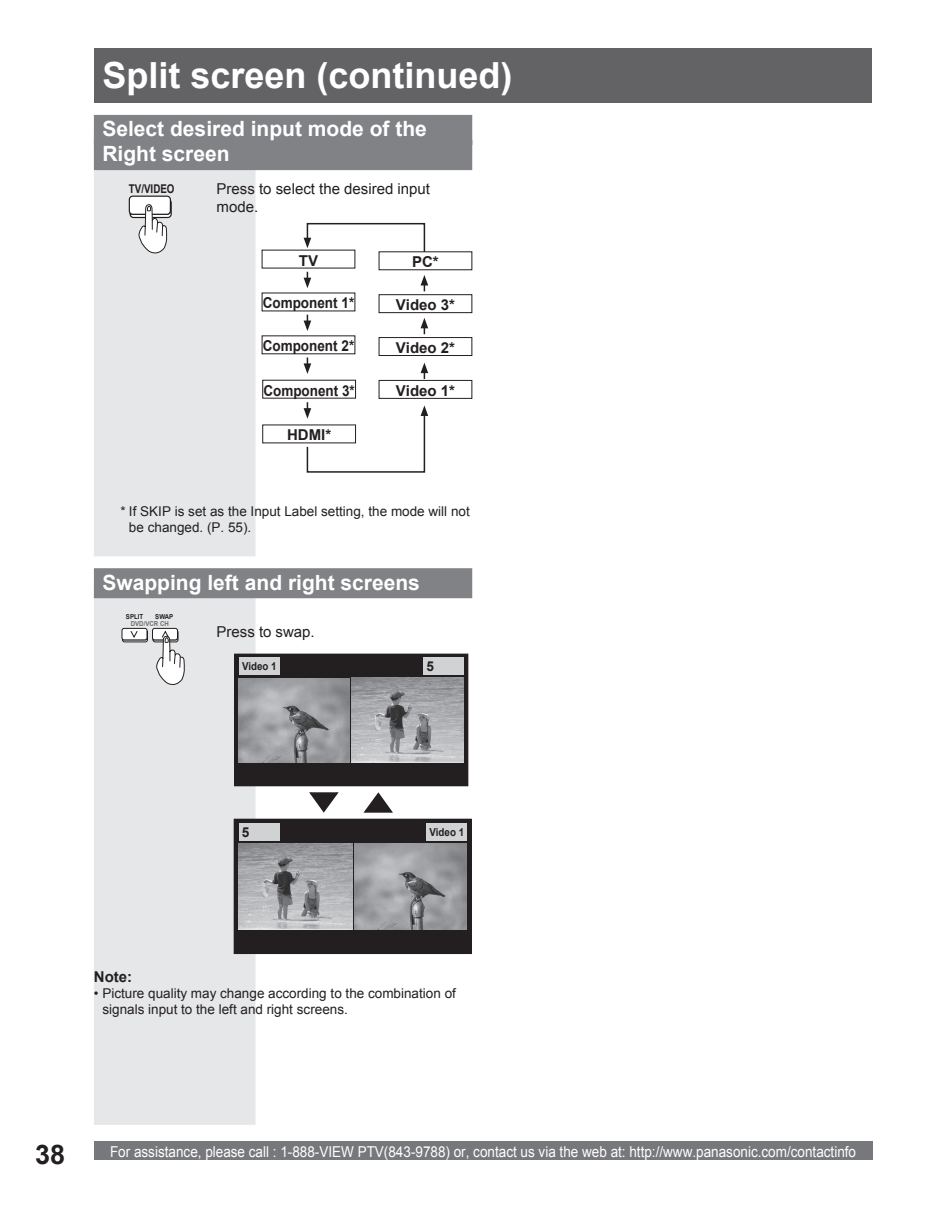
<style>
.page{position:relative;width:936px;height:1206px;background:#fff}
.page>*{position:absolute;margin:0;border:0;box-sizing:border-box;transform-origin:0 0}
.t1{font:700 36px "Arial";color:#fff}
.t2{font:700 27px "Arial";color:#231f20}
.t3{font:700 21px/25.2px "Arial";color:#fff}
.t4{font:15px "Arial";color:#fff;scale:.9 1}
.t5{font:15px/18px "Arial";color:#231f20}
.t6{font:700 15px "Arial";color:#231f20}
.t7{font:700 15px "Arial";color:#231f20;scale:.9 1}
.t8{font:700 13.8px "Arial";color:#231f20}
.t9{font:700 13.65px "Arial";color:#231f20}
.t10{font:13.5px/16.2px "Arial";color:#231f20}
.t11{font:700 12px "Arial";color:#231f20;scale:.81 1}
.t12{font:700 10.95px "Arial";color:#231f20;scale:.89 1}
.t13{font:700 10.95px "Arial";color:#231f20;scale:.9 1}
.t14{font:700 6.75px "Arial";color:#231f20;scale:.91 1}
.t15{font:700 6.75px "Arial";color:#6c6d70;scale:.91 1}
</style>
<div class="page">
<div style="left:94px;top:1141px;width:778px;height:18px;background:#76787b"></div>
<div style="left:95px;top:583px;width:160px;height:541px;background:#e6e7e9"></div>
<div style="left:94px;top:582px;width:161px;height:543px;border:2px solid #e6e7e9"></div>
<div style="left:95px;top:131px;width:160px;height:425px;background:#e6e7e9"></div>
<div style="left:94px;top:130px;width:161px;height:426px;border:2px solid #e6e7e9"></div>
<div style="left:94px;top:568px;width:378px;height:30px;background:#808285"></div>
<div style="left:234px;top:819px;width:237px;height:134px;background:#231f20"></div>
<div style="left:234px;top:819px;width:237px;height:135px;border:1px solid #231f20"></div>
<img style="left:239px;top:843px;width:228px;height:86px">
<div style="left:239px;top:823px;width:40px;height:17px;background:#d1d2d4"></div>
<div style="left:426px;top:823px;width:41px;height:17px;background:#d1d2d4"></div>
<div style="left:234px;top:654px;width:234px;height:132px;background:#231f20"></div>
<img style="left:239px;top:678px;width:224px;height:84px">
<div style="left:423px;top:657px;width:41px;height:17px;background:#d1d2d4"></div>
<div style="left:239px;top:657px;width:40px;height:17px;background:#d1d2d4"></div>
<div style="left:94px;top:115px;width:378px;height:30px;background:#808285"></div>
<div style="left:94px;top:140px;width:378px;height:30px;background:#808285"></div>
<div style="left:122px;top:628px;width:25px;height:12px;border:1px solid #231f20;border-radius:2px"></div>
<div style="left:152px;top:628px;width:26px;height:12px;border:1px solid #231f20;border-radius:2px"></div>
<svg style="left:122px;top:629px;width:63px;height:56px"></svg>
<div style="left:129px;top:196px;width:42px;height:19px;border:1px solid #231f20;border-radius:3px"></div>
<svg style="left:129px;top:197px;width:43px;height:57px"></svg>
<div style="left:379px;top:294px;width:93px;height:19px;border:1px solid #231f20"></div>
<div style="left:379px;top:337px;width:93px;height:19px;border:1px solid #231f20"></div>
<div style="left:379px;top:380px;width:93px;height:19px;border:1px solid #231f20"></div>
<svg style="left:303px;top:272px;width:8px;height:16px"></svg>
<svg style="left:303px;top:315px;width:8px;height:16px"></svg>
<svg style="left:303px;top:357px;width:8px;height:17px"></svg>
<svg style="left:420px;top:318px;width:8px;height:16px"></svg>
<svg style="left:420px;top:275px;width:8px;height:16px"></svg>
<svg style="left:303px;top:222px;width:123px;height:31px"></svg>
<svg style="left:420px;top:363px;width:8px;height:16px"></svg>
<svg style="left:303px;top:402px;width:125px;height:71px"></svg>
<div style="left:263px;top:425px;width:92px;height:18px;background:#fff"></div>
<div style="left:94px;top:48px;width:777px;height:54px;background:#636366"></div>
<svg style="left:309px;top:792px;width:30px;height:21px"></svg>
<svg style="left:363px;top:792px;width:30px;height:21px"></svg>
<h1 class="t1" style="left:102px;top:55px;width:412px">Split screen (continued)</h1>
<h3 class="t3" style="left:102px;top:116px;width:326px">Select desired input mode of the<br>Right screen</h3>
<p class="t5" style="left:217px;top:179px;width:215px">Press to select the desired input mode.</p>
<p class="t11" style="left:129px;top:182px;width:58px">TV/VIDEO</p>
<p class="t6" style="left:299px;top:252px;width:21px">TV</p>
<p class="t7" style="left:263px;top:295px;width:103px">Component 1*</p>
<p class="t7" style="left:263px;top:338px;width:103px">Component 2*</p>
<p class="t6" style="left:412px;top:254px;width:28px">PC*</p>
<p class="t6" style="left:396px;top:296px;width:61px">Video 3*</p>
<p class="t6" style="left:396px;top:339px;width:61px">Video 2*</p>
<p class="t7" style="left:263px;top:382px;width:103px">Component 3*</p>
<p class="t6" style="left:396px;top:382px;width:61px">Video 1*</p>
<p class="t6" style="left:287px;top:427px;width:46px">HDMI*</p>
<p class="t10" style="left:129px;top:503px;width:342px;text-indent:-9px">* If SKIP is set as the Input Label setting, the mode will not be changed. (P. 55).</p>
<h3 class="t3" style="left:102px;top:569px;width:319px">Swapping left and right screens</h3>
<p class="t14" style="left:126px;top:613px;width:21px">SPLIT</p>
<p class="t14" style="left:155px;top:613px;width:21px">SWAP</p>
<p class="t15" style="left:131px;top:620px;width:43px">DVD/VCR CH</p>
<p class="t5" style="left:217px;top:623px;width:100px">Press to swap.</p>
<p class="t13" style="left:242px;top:660px;width:40px">Video 1</p>
<p class="t9" style="left:426px;top:658px;width:9px">5</p>
<p class="t8" style="left:242px;top:824px;width:9px">5</p>
<p class="t12" style="left:429px;top:826px;width:41px">Video 1</p>
<p class="t6" style="left:94px;top:968px;width:40px">Note:</p>
<p class="t10" style="left:102px;top:985px;width:355px;text-indent:-9px">• Picture quality may change according to the combination of signals input to the left and right screens.</p>
<h2 class="t2" style="left:35px;top:1139px;width:32px">38</h2>
<p class="t4" style="left:110px;top:1143px;width:830px">For assistance, please call : 1-888-VIEW PTV(843-9788) or, contact us via the web at: http://www.panasonic.com/contactinfo</p>
</div>
